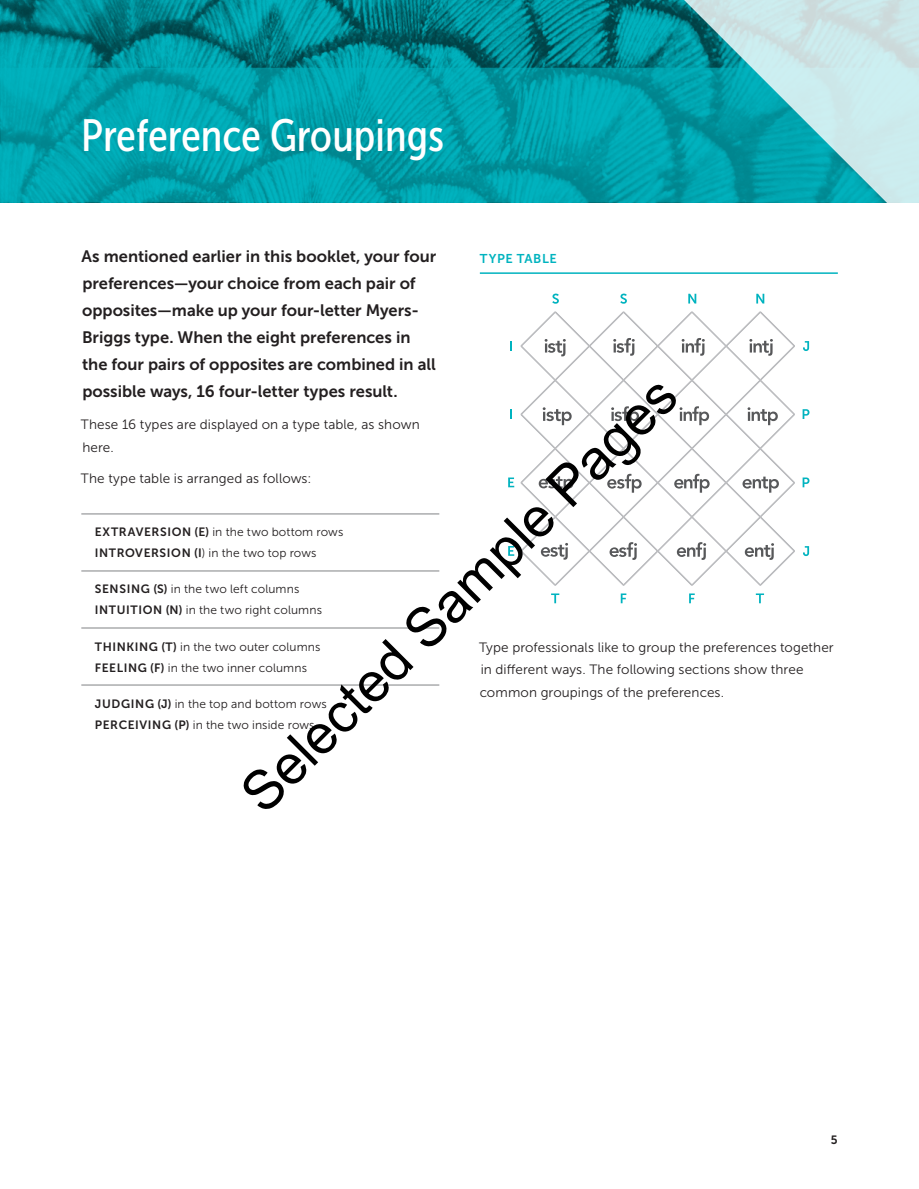
<style>
.page{position:relative;width:919px;height:1189px;background:#fff}
.page>*{position:absolute;margin:0;border:0;box-sizing:border-box;transform-origin:0 0}
.t1{font:55.2px "Arial";color:#000}
.t2{font:45px "Museo Sans Cond 500";color:#fff}
.t3{font:16.5px/27px "Museo Sans 700";color:#231f20}
.t4{font:13.5px/22.5px "Museo Sans 300";letter-spacing:.005em;color:#231f20}
.t5{font:12.75px "Museo Sans 700";letter-spacing:.05em;color:#00b3bf}
.t6{font:12px/21px "Museo Sans 300";letter-spacing:.01em;color:#231f20}
.t7{font:12px "Museo Sans 700";color:#231f20}
.s1{font-family:"Museo Sans 700"}
</style>
<div class="page">
<img style="left:0;top:0;width:655px;height:68px">
<svg style="left:0;top:68px;width:655px;height:135px;background:#00a1ac"></svg>
<hr style="left:480px;top:272px;width:357px;height:2px;background:#00b3bf">
<svg style="left:552px;top:293px;width:7px;height:11px"></svg>
<svg style="left:551px;top:593px;width:8px;height:10px"></svg>
<svg style="left:755px;top:593px;width:9px;height:10px"></svg>
<svg style="left:620px;top:593px;width:6px;height:10px"></svg>
<svg style="left:689px;top:593px;width:5px;height:10px"></svg>
<svg style="left:803px;top:546px;width:6px;height:10px"></svg>
<svg style="left:803px;top:341px;width:6px;height:10px"></svg>
<svg style="left:802px;top:477px;width:7px;height:10px"></svg>
<svg style="left:802px;top:409px;width:7px;height:10px"></svg>
<svg style="left:688px;top:294px;width:8px;height:9px"></svg>
<svg style="left:620px;top:293px;width:6px;height:11px"></svg>
<svg style="left:756px;top:294px;width:8px;height:9px"></svg>
<svg style="left:508px;top:311px;width:287px;height:275px"></svg>
<hr style="left:81px;top:570px;width:358px;height:1px;background:#808285">
<hr style="left:81px;top:627px;width:358px;height:1px;background:#808285">
<hr style="left:81px;top:684px;width:358px;height:1px;background:#808285">
<hr style="left:81px;top:513px;width:358px;height:1px;background:#808285">
<svg style="left:655px;top:0;width:263px;height:203px;background:#66c1c7"></svg>
<h2 class="t2" style="left:81px;top:111px;width:364px">Preference Groupings</h2>
<p class="t3" style="left:81px;top:243px;width:356px">As mentioned earlier in this booklet, your four preferences—your choice from each pair of opposites—make up your four-letter Myers-Briggs type. When the eight preferences in the four pairs of opposites are combined in all possible ways, 16 four-letter types result.</p>
<p class="t4" style="left:81px;top:413px;width:340px">These 16 types are displayed on a type table, as shown here.</p>
<p class="t4" style="left:81px;top:467px;width:232px">The type table is arranged as follows:</p>
<p class="t5" style="left:480px;top:251px;width:78px">TYPE TABLE</p>
<h1 class="t1" style="left:225px;top:776px;width:590px;rotate:-45deg">Selected Sample Pages</h1>
<p class="t6" style="left:95px;top:522px;width:250px"><span class="s1">EXTRAVERSION (E)</span> in the two bottom rows<br><span class="s1">INTROVERSION (I</span>) in the two top rows</p>
<p class="t6" style="left:95px;top:579px;width:229px"><span class="s1">SENSING (S)</span> in the two left columns<br><span class="s1">INTUITION (N)</span> in the two right columns</p>
<p class="t6" style="left:95px;top:636px;width:227px"><span class="s1">THINKING (T)</span> in the two outer columns<br><span class="s1">FEELING (F)</span> in the two inner columns</p>
<p class="t6" style="left:95px;top:693px;width:233px"><span class="s1">JUDGING (J)</span> in the top and bottom rows<br><span class="s1">PERCEIVING (P)</span> in the two inside rows</p>
<p class="t4" style="left:479px;top:636px;width:356px">Type professionals like to group the preferences together in different ways. The following sections show three common groupings of the preferences.</p>
<p class="t7" style="left:830px;top:1132px;width:8px">5</p>
</div>
